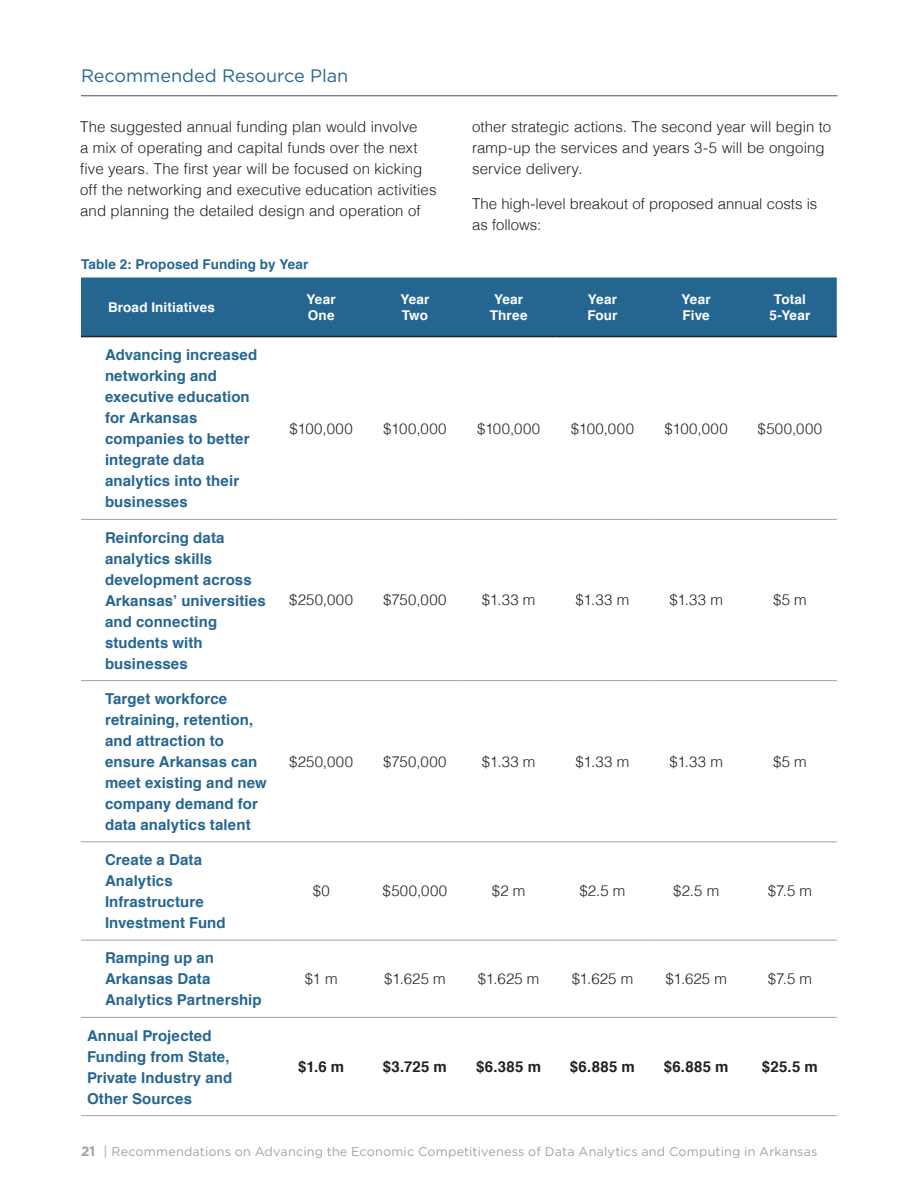
<style>
.page{position:relative;width:918px;height:1188px;background:#fff}
.page>*{position:absolute;margin:0;border:0;box-sizing:border-box;transform-origin:0 0}
.t1{font:18px "Gotham";color:#256691}
.t2{font:300 15px/21px "Helvetica";letter-spacing:.005em;color:#231f20}
.t3{font:700 15px/21px "Helvetica";letter-spacing:.005em;color:#256691}
.t4{font:700 15px "Helvetica";letter-spacing:.02em;color:#231f20}
.t5{font:700 13.5px/16.2px "Helvetica";letter-spacing:.01em;color:#fff}
.t6{font:700 13.5px "Helvetica";letter-spacing:.01em;color:#256691}
.t7{font:12.6px "Gotham";letter-spacing:.015em;color:#9fa3a6}
.s1{font-weight:700;font-size:13.5px}
.s2{font-size:13.5px}
</style>
<div class="page">
<hr style="left:81px;top:95px;width:757px;height:1px;background:#4c5159">
<div style="left:81px;top:278px;width:756px;height:58px;background:#256691"></div>
<hr style="left:81px;top:336px;width:193px;height:1px;background:#231f20">
<hr style="left:274px;top:336px;width:94px;height:1px;background:#231f20">
<hr style="left:368px;top:336px;width:94px;height:1px;background:#231f20">
<hr style="left:462px;top:336px;width:94px;height:1px;background:#231f20">
<hr style="left:556px;top:336px;width:93px;height:1px;background:#231f20">
<hr style="left:649px;top:336px;width:94px;height:1px;background:#231f20">
<hr style="left:743px;top:336px;width:94px;height:1px;background:#231f20">
<hr style="left:81px;top:519px;width:193px;height:1px;background:#9fa3a6">
<hr style="left:274px;top:519px;width:94px;height:1px;background:#9fa3a6">
<hr style="left:368px;top:519px;width:94px;height:1px;background:#9fa3a6">
<hr style="left:462px;top:519px;width:94px;height:1px;background:#9fa3a6">
<hr style="left:556px;top:519px;width:93px;height:1px;background:#9fa3a6">
<hr style="left:649px;top:519px;width:94px;height:1px;background:#9fa3a6">
<hr style="left:743px;top:519px;width:94px;height:1px;background:#9fa3a6">
<hr style="left:81px;top:680px;width:193px;height:1px;background:#9fa3a6">
<hr style="left:274px;top:680px;width:94px;height:1px;background:#9fa3a6">
<hr style="left:368px;top:680px;width:94px;height:1px;background:#9fa3a6">
<hr style="left:462px;top:680px;width:94px;height:1px;background:#9fa3a6">
<hr style="left:556px;top:680px;width:93px;height:1px;background:#9fa3a6">
<hr style="left:649px;top:680px;width:94px;height:1px;background:#9fa3a6">
<hr style="left:743px;top:680px;width:94px;height:1px;background:#9fa3a6">
<hr style="left:81px;top:842px;width:193px;height:1px;background:#9fa3a6">
<hr style="left:274px;top:842px;width:94px;height:1px;background:#9fa3a6">
<hr style="left:368px;top:842px;width:94px;height:1px;background:#9fa3a6">
<hr style="left:462px;top:842px;width:94px;height:1px;background:#9fa3a6">
<hr style="left:556px;top:842px;width:93px;height:1px;background:#9fa3a6">
<hr style="left:649px;top:842px;width:94px;height:1px;background:#9fa3a6">
<hr style="left:743px;top:842px;width:94px;height:1px;background:#9fa3a6">
<hr style="left:81px;top:940px;width:193px;height:1px;background:#9fa3a6">
<hr style="left:274px;top:940px;width:94px;height:1px;background:#9fa3a6">
<hr style="left:368px;top:940px;width:94px;height:1px;background:#9fa3a6">
<hr style="left:462px;top:940px;width:94px;height:1px;background:#9fa3a6">
<hr style="left:556px;top:940px;width:93px;height:1px;background:#9fa3a6">
<hr style="left:649px;top:940px;width:94px;height:1px;background:#9fa3a6">
<hr style="left:743px;top:940px;width:94px;height:1px;background:#9fa3a6">
<hr style="left:81px;top:1017px;width:193px;height:1px;background:#9fa3a6">
<hr style="left:274px;top:1017px;width:94px;height:1px;background:#9fa3a6">
<hr style="left:368px;top:1017px;width:94px;height:1px;background:#9fa3a6">
<hr style="left:462px;top:1017px;width:94px;height:1px;background:#9fa3a6">
<hr style="left:556px;top:1017px;width:93px;height:1px;background:#9fa3a6">
<hr style="left:649px;top:1017px;width:94px;height:1px;background:#9fa3a6">
<hr style="left:743px;top:1017px;width:94px;height:1px;background:#9fa3a6">
<hr style="left:81px;top:1115px;width:193px;height:1px;background:#9fa3a6">
<hr style="left:274px;top:1115px;width:94px;height:1px;background:#9fa3a6">
<hr style="left:368px;top:1115px;width:94px;height:1px;background:#9fa3a6">
<hr style="left:462px;top:1115px;width:94px;height:1px;background:#9fa3a6">
<hr style="left:556px;top:1115px;width:93px;height:1px;background:#9fa3a6">
<hr style="left:649px;top:1115px;width:94px;height:1px;background:#9fa3a6">
<hr style="left:743px;top:1115px;width:94px;height:1px;background:#9fa3a6">
<p class="t1" style="left:81px;top:67px;width:269px">Recommended Resource Plan</p>
<p class="t2" style="left:80px;top:118px;width:358px">The suggested annual funding plan would involve<br>a mix of operating and capital funds over the next five years. The first year will be focused on kicking off the networking and executive education activities and planning the detailed design and operation of</p>
<p class="t2" style="left:472px;top:118px;width:361px">other strategic actions. The second year will begin to ramp-up the services and years 3-5 will be ongoing service delivery.</p>
<p class="t2" style="left:472px;top:194px;width:347px">The high-level breakout of proposed annual costs is as follows:</p>
<p class="t6" style="left:81px;top:258px;width:229px">Table 2: Proposed Funding by Year</p>
<p class="t5" style="left:108px;top:300px;width:109px">Broad Initiatives</p>
<p class="t5" style="left:307px;top:292px;width:31px">Year<br>One</p>
<p class="t5" style="left:400px;top:292px;width:31px">Year<br>Two</p>
<p class="t5" style="left:490px;top:292px;width:39px;text-align:center">Year<br>Three</p>
<p class="t5" style="left:587px;top:292px;width:32px">Year<br>Four</p>
<p class="t5" style="left:682px;top:292px;width:31px">Year<br>Five</p>
<p class="t5" style="left:769px;top:292px;width:42px;text-align:center">Total<br>5-Year</p>
<p class="t3" style="left:105px;top:346px;width:154px">Advancing increased networking and executive education for Arkansas companies to better integrate data analytics into their businesses</p>
<p class="t2" style="left:290px;top:419px;width:65px">$100,000</p>
<p class="t2" style="left:383px;top:419px;width:65px">$100,000</p>
<p class="t2" style="left:477px;top:419px;width:65px">$100,000</p>
<p class="t2" style="left:571px;top:419px;width:65px">$100,000</p>
<p class="t2" style="left:665px;top:419px;width:65px">$100,000</p>
<p class="t2" style="left:758px;top:419px;width:66px">$500,000</p>
<p class="t3" style="left:105px;top:528px;width:162px">Reinforcing data analytics skills development across<br>Arkansas’ universities and connecting students with businesses</p>
<p class="t3" style="left:105px;top:689px;width:163px">Target workforce retraining, retention, and attraction to ensure Arkansas can meet existing and new company demand for data analytics talent</p>
<p class="t3" style="left:105px;top:850px;width:122px">Create a Data<br>Analytics<br>Infrastructure<br>Investment Fund</p>
<p class="t3" style="left:105px;top:949px;width:158px">Ramping up an<br>Arkansas Data<br>Analytics Partnership</p>
<p class="t3" style="left:87px;top:1026px;width:147px">Annual Projected<br>Funding from State,<br>Private Industry and<br>Other Sources</p>
<p class="t2" style="left:289px;top:591px;width:65px">$250,000</p>
<p class="t2" style="left:383px;top:591px;width:65px">$750,000</p>
<p class="t2" style="left:482px;top:589px;width:55px">$1.33 m</p>
<p class="t2" style="left:576px;top:589px;width:55px">$1.33 m</p>
<p class="t2" style="left:669px;top:589px;width:55px">$1.33 m</p>
<p class="t2" style="left:773px;top:591px;width:35px">$5 m</p>
<p class="t2" style="left:289px;top:752px;width:65px">$250,000</p>
<p class="t2" style="left:383px;top:752px;width:65px">$750,000</p>
<p class="t2" style="left:482px;top:750px;width:55px">$1.33 m</p>
<p class="t2" style="left:576px;top:750px;width:55px">$1.33 m</p>
<p class="t2" style="left:669px;top:750px;width:55px">$1.33 m</p>
<p class="t2" style="left:773px;top:752px;width:35px">$5 m</p>
<p class="t2" style="left:313px;top:882px;width:19px">$0</p>
<p class="t2" style="left:383px;top:882px;width:66px">$500,000</p>
<p class="t2" style="left:492px;top:882px;width:35px">$2 m</p>
<p class="t2" style="left:579px;top:882px;width:47px">$2.5 m</p>
<p class="t2" style="left:673px;top:882px;width:47px">$2.5 m</p>
<p class="t2" style="left:768px;top:882px;width:46px">$7.5 m</p>
<p class="t2" style="left:305px;top:969px;width:34px">$1 m</p>
<p class="t2" style="left:384px;top:969px;width:63px">$1.625 m</p>
<p class="t2" style="left:478px;top:969px;width:63px">$1.625 m</p>
<p class="t2" style="left:572px;top:969px;width:63px">$1.625 m</p>
<p class="t2" style="left:665px;top:969px;width:63px">$1.625 m</p>
<p class="t2" style="left:768px;top:969px;width:46px">$7.5 m</p>
<p class="t4" style="left:298px;top:1061px;width:48px">$1.6 m</p>
<p class="t4" style="left:383px;top:1061px;width:66px">$3.725 m</p>
<p class="t4" style="left:476px;top:1061px;width:66px">$6.385 m</p>
<p class="t4" style="left:570px;top:1061px;width:66px">$6.885 m</p>
<p class="t4" style="left:664px;top:1061px;width:66px">$6.885 m</p>
<p class="t4" style="left:762px;top:1061px;width:57px">$25.5 m</p>
<p class="t7" style="left:81px;top:1146px;width:738px"><span class="s1">21</span> <span class="s2">|</span> Recommendations on Advancing the Economic Competitiveness of Data Analytics and Computing in Arkansas</p>
</div>
